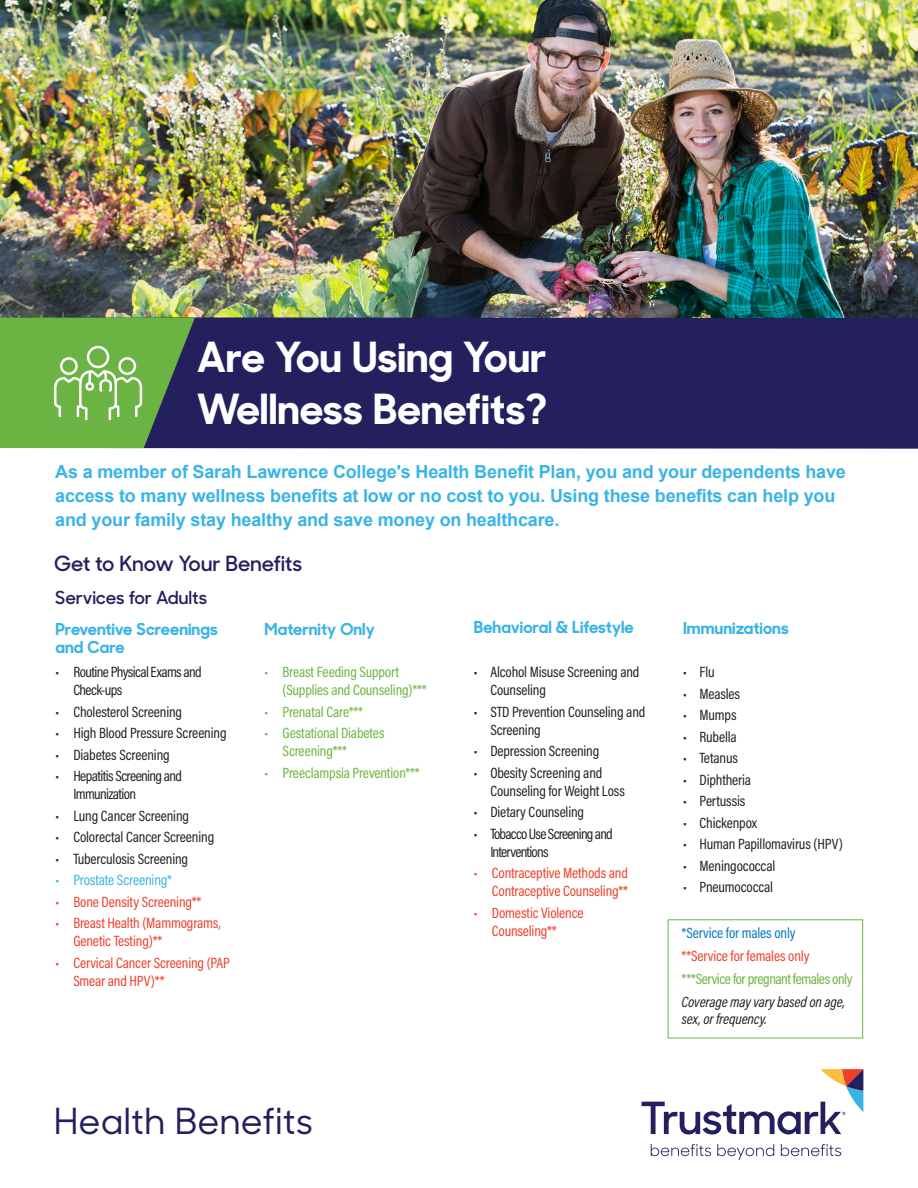
<style>
.page{position:relative;width:918px;height:1188px;background:#fff}
.page>*{position:absolute;margin:0;border:0;box-sizing:border-box;transform-origin:0 0}
.HB_Title{font:700 41.55px "Sharp Sans No 1";color:#fff}
.t1{font:500 36px "Sharp Sans No 1";color:#24205e}
.HB_Blue_Headline{font:600 21px "Sharp Sans No 1";letter-spacing:-.01em;color:#24205e}
.Into_Paragraph{font:700 18px/24px "Arial";letter-spacing:-.01em;color:#3ab4e5}
.HB_Blue_Headline-2{font:600 18px "Sharp Sans No 1";letter-spacing:-.01em;color:#24205e}
.t2{font:700 16.5px/18px "Sharp Sans No 1";color:#3ab4e5}
.t3{font:15px/18px "Acumin Pro Cond";letter-spacing:-.01em;color:#231f20}
.t4{font:15px/18px "Acumin Pro Cond";letter-spacing:-.01em;color:#ef3e29}
.t5{font:15px/18px "Acumin Pro Cond";letter-spacing:-.01em;color:#6cb43f}
.t6{font:15px/18px "Acumin Pro Cond";letter-spacing:-.04em;color:#231f20}
.t7{font:italic 15px/16.5px "Acumin Pro Cond";letter-spacing:-.01em;color:#231f20}
.t8{font:15px/18px "Acumin Pro Cond";letter-spacing:-.05em;color:#231f20}
.t9{font:15px "Acumin Pro Cond";letter-spacing:-.03em;color:#6cb43f}
.t10{font:15px "Acumin Pro Cond";letter-spacing:-.01em;color:#0079c2}
.t11{font:15px "Acumin Pro Cond";letter-spacing:-.01em;color:#3ab4e5}
</style>
<div class="page">
<img style="left:0;top:0;width:918px;height:318px">
<svg style="left:651px;top:1144px;width:60px;height:12px"></svg>
<svg style="left:717px;top:1144px;width:57px;height:16px"></svg>
<svg style="left:781px;top:1144px;width:60px;height:12px"></svg>
<svg style="left:642px;top:1069px;width:221px;height:66px"></svg>
<div style="left:195px;top:318px;width:723px;height:130px;background:#24205e"></div>
<div style="left:668px;top:919px;width:195px;height:119px;border:1px solid #6cb43f"></div>
<svg style="left:0;top:318px;width:195px;height:130px;background:#69a450"></svg>
<p class="HB_Title" style="left:197px;top:326px;width:351px">Are You Using Your</p>
<p class="HB_Title" style="left:197px;top:378px;width:351px">Wellness Benefits?</p>
<p class="Into_Paragraph" style="left:55px;top:460px;width:792px">As a member of Sarah Lawrence College's Health Benefit Plan, you and your dependents have access to many wellness benefits at low or no cost to you. Using these benefits can help you and your family stay healthy and save money on healthcare.</p>
<p class="HB_Blue_Headline" style="left:54px;top:548px;width:250px">Get to Know Your Benefits</p>
<p class="HB_Blue_Headline-2" style="left:55px;top:584px;width:153px">Services for Adults</p>
<p class="t2" style="left:55px;top:619px;width:164px">Preventive Screenings and Care</p>
<p class="t2" style="left:265px;top:619px;width:112px">Maternity Only</p>
<p class="t2" style="left:474px;top:617px;width:161px">Behavioral &amp; Lifestyle</p>
<p class="t2" style="left:683px;top:618px;width:107px">Immunizations</p>
<p class="t6" style="left:73px;top:663px;width:130px;text-indent:-18px">• Routine Physical Exams and<br>Check-ups</p>
<p class="t3" style="left:55px;top:702px;width:128px">• Cholesterol Screening</p>
<p class="t3" style="left:55px;top:724px;width:173px">• High Blood Pressure Screening</p>
<p class="t3" style="left:55px;top:745px;width:116px">• Diabetes Screening</p>
<p class="t6" style="left:73px;top:767px;width:110px;text-indent:-18px">• Hepatitis Screening and<br>Immunization</p>
<p class="t3" style="left:55px;top:806px;width:135px">• Lung Cancer Screening</p>
<p class="t3" style="left:55px;top:828px;width:160px">• Colorectal Cancer Screening</p>
<p class="t3" style="left:55px;top:849px;width:134px">• Tuberculosis Screening</p>
<p class="t11" style="left:55px;top:870px;width:118px">• Prostate Screening*</p>
<p class="t4" style="left:55px;top:892px;width:148px">• Bone Density Screening**</p>
<p class="t4" style="left:73px;top:914px;width:149px;text-indent:-18px">• Breast Health (Mammograms,<br>Genetic Testing)**</p>
<p class="t4" style="left:73px;top:953px;width:158px;text-indent:-18px">• Cervical Cancer Screening (PAP<br>Smear and HPV)**</p>
<p class="t5" style="left:283px;top:663px;width:146px;text-indent:-18px">• Breast Feeding Support (Supplies and Counseling)***</p>
<p class="t5" style="left:265px;top:702px;width:100px">• Prenatal Care***</p>
<p class="t5" style="left:283px;top:724px;width:103px;text-indent:-18px">• Gestational Diabetes<br>Screening***</p>
<p class="t5" style="left:265px;top:763px;width:157px">• Preeclampsia Prevention***</p>
<p class="t1" style="left:54px;top:1095px;width:261px">Health Benefits</p>
<p class="t3" style="left:490px;top:663px;width:151px;text-indent:-16px">• Alcohol Misuse Screening and<br>Counseling</p>
<p class="t3" style="left:490px;top:702px;width:157px;text-indent:-16px">• STD Prevention Counseling and<br>Screening</p>
<p class="t3" style="left:474px;top:742px;width:127px">• Depression Screening</p>
<p class="t3" style="left:490px;top:763px;width:136px;text-indent:-16px">• Obesity Screening and<br>Counseling for Weight Loss</p>
<p class="t3" style="left:474px;top:803px;width:112px">• Dietary Counseling</p>
<p class="t8" style="left:490px;top:824px;width:124px;text-indent:-16px">• Tobacco Use Screening and<br>Interventions</p>
<p class="t4" style="left:474px;top:864px;width:156px;text-align:right">• Contraceptive Methods and<br>Contraceptive Counseling**</p>
<p class="t4" style="left:474px;top:903px;width:111px;text-align:center">• Domestic Violence<br>Counseling**</p>
<p class="t3" style="left:683px;top:663px;width:33px">• Flu</p>
<p class="t3" style="left:683px;top:684px;width:59px">• Measles</p>
<p class="t3" style="left:683px;top:706px;width:55px">• Mumps</p>
<p class="t3" style="left:683px;top:727px;width:55px">• Rubella</p>
<p class="t3" style="left:683px;top:749px;width:56px">• Tetanus</p>
<p class="t3" style="left:683px;top:770px;width:70px">• Diphtheria</p>
<p class="t3" style="left:683px;top:792px;width:64px">• Pertussis</p>
<p class="t3" style="left:683px;top:813px;width:75px">• Chickenpox</p>
<p class="t3" style="left:683px;top:835px;width:161px">• Human Papillomavirus (HPV)</p>
<p class="t3" style="left:683px;top:856px;width:94px">• Meningococcal</p>
<p class="t3" style="left:683px;top:878px;width:92px">• Pneumococcal</p>
<p class="t10" style="left:682px;top:923px;width:115px">*Service for males only</p>
<p class="t4" style="left:682px;top:946px;width:129px">**Service for females only</p>
<p class="t9" style="left:682px;top:969px;width:172px">***Service for pregnant females only</p>
<p class="t7" style="left:682px;top:993px;width:165px">Coverage may vary based on age, sex, or frequency.</p>
</div>
